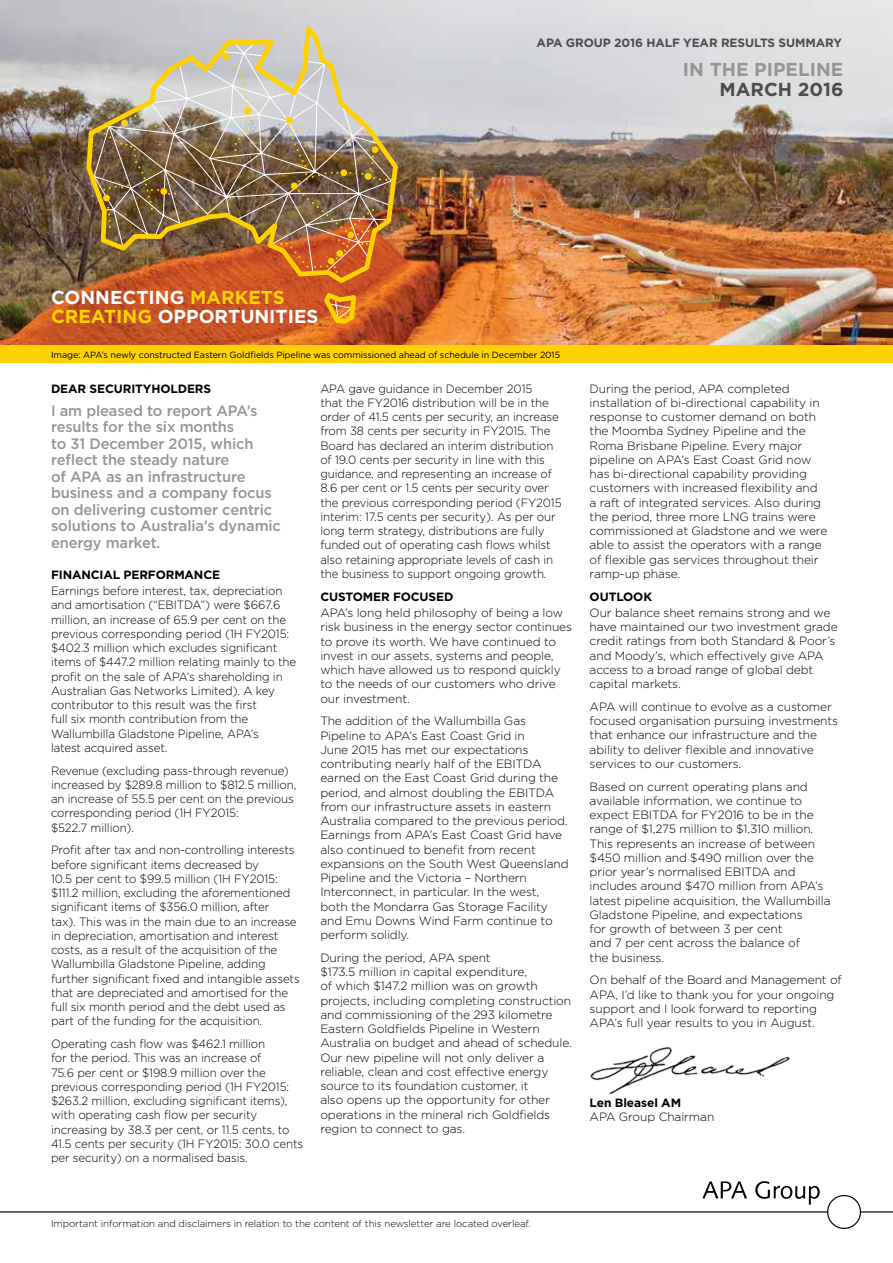
<style>
.page{position:relative;width:893px;height:1263px;background:#fff}
.page>*{position:absolute;margin:0;border:0;box-sizing:border-box;transform-origin:0 0}
.t1{font:700 18.75px/19.5px "Gotham";color:#fff}
.t2{font:700 18.75px "Gotham";color:#939598}
.t3{font:700 18.75px "Gotham";color:#4d4d4f}
.t4{font:500 15px/16.5px "Gotham";letter-spacing:-.01em;color:#939598}
.t5{font:300 12px/14.2px "Gotham";letter-spacing:-.01em;color:#000}
.t6{font:300 12px/14.2px "Gotham";letter-spacing:-.01em;color:#000;scale:.96 1}
.t7{font:700 12px "Gotham";letter-spacing:-.01em;color:#000}
.t8{font:700 12px "Gotham";letter-spacing:-.01em;color:#4d4d4f}
.t9{font:300 9.75px "Gotham";letter-spacing:-.01em;color:#000}
.t10{font:9px "Gotham";letter-spacing:-.01em;color:#000}
.s1{color:#ffd100}
</style>
<div class="page">
<img style="left:0;top:0;width:893px;height:345px">
<svg style="left:702px;top:1181px;width:45px;height:18px"></svg>
<svg style="left:755px;top:1181px;width:65px;height:23px"></svg>
<div style="left:827px;top:1195px;width:34px;height:34px;border:1px solid #000;border-radius:50%"></div>
<hr style="left:0;top:1211px;width:827px;height:1px;background:#000">
<hr style="left:861px;top:1211px;width:32px;height:1px;background:#000">
<img style="left:590px;top:1047px;width:200px;height:48px">
<img style="left:86px;top:26px;width:312px;height:298px">
<div style="left:244px;top:108px;width:7px;height:6px;background:#ffd100;border-radius:50%"></div>
<div style="left:286px;top:117px;width:7px;height:7px;background:#ffd100;border-radius:50%"></div>
<svg style="left:230px;top:117px;width:19px;height:34px"></svg>
<svg style="left:222px;top:48px;width:26px;height:63px"></svg>
<img style="left:280px;top:119px;width:107px;height:154px">
<img style="left:103px;top:114px;width:73px;height:114px">
<div style="left:347px;top:232px;width:7px;height:6px;background:#ffd100;border-radius:50%"></div>
<div style="left:0;top:345px;width:893px;height:17px;background:#ffd100"></div>
<p class="t8" style="left:537px;top:36px;width:307px">APA GROUP 2016 HALF YEAR RESULTS SUMMARY</p>
<h1 class="t2" style="left:683px;top:59px;width:162px">IN THE PIPELINE</h1>
<h1 class="t3" style="left:719px;top:78px;width:125px">MARCH 2016</h1>
<h1 class="t1" style="left:51px;top:287px;width:269px">CONNECTING <span class="s1">MARKETS<br>CREATING</span> OPPORTUNITIES</h1>
<p class="t10" style="left:51px;top:349px;width:511px">Image: APA’s newly constructed Eastern Goldfields Pipeline was commissioned ahead of schedule in December 2015</p>
<p class="t7" style="left:51px;top:381px;width:162px">DEAR SECURITYHOLDERS</p>
<p class="t4" style="left:51px;top:402px;width:231px">I am pleased to report APA’s results for the six months<br>to 31 December 2015, which reflect the steady nature<br>of APA as an infrastructure business and a company focus on delivering customer centric solutions to Australia’s dynamic energy market.</p>
<p class="t7" style="left:51px;top:568px;width:171px">FINANCIAL PERFORMANCE</p>
<p class="t6" style="left:51px;top:584px;width:257px">Earnings before interest, tax, depreciation and amortisation (“EBITDA”) were $667.6 million, an increase of 65.9 per cent on the previous corresponding period (1H FY2015: $402.3 million which excludes significant items of $447.2 million relating mainly to the profit on the sale of APA’s shareholding in Australian Gas Networks Limited). A key contributor to this result was the first<br>full six month contribution from the Wallumbilla Gladstone Pipeline, APA’s<br>latest acquired asset.</p>
<p class="t6" style="left:51px;top:763px;width:257px">Revenue (excluding pass-through revenue) increased by $289.8 million to $812.5 million, an increase of 55.5 per cent on the previous corresponding period (1H FY2015:<br>$522.7 million).</p>
<p class="t6" style="left:51px;top:843px;width:261px">Profit after tax and non-controlling interests before significant items decreased by<br>10.5 per cent to $99.5 million (1H FY2015: $111.2 million, excluding the aforementioned significant items of $356.0 million, after<br>tax). This was in the main due to an increase in depreciation, amortisation and interest costs, as a result of the acquisition of the Wallumbilla Gladstone Pipeline, adding further significant fixed and intangible assets that are depreciated and amortised for the full six month period and the debt used as part of the funding for the acquisition.</p>
<p class="t6" style="left:51px;top:1036px;width:264px">Operating cash flow was $462.1 million<br>for the period. This was an increase of<br>75.6 per cent or $198.9 million over the previous corresponding period (1H FY2015: $263.2 million, excluding significant items), with operating cash flow per security increasing by 38.3 per cent, or 11.5 cents, to 41.5 cents per security (1H FY2015: 30.0 cents per security) on a normalised basis.</p>
<p class="t6" style="left:320px;top:381px;width:253px">APA gave guidance in December 2015<br>that the FY2016 distribution will be in the order of 41.5 cents per security, an increase from 38 cents per security in FY2015. The Board has declared an interim distribution of 19.0 cents per security in line with this guidance, and representing an increase of 8.6 per cent or 1.5 cents per security over the previous corresponding period (FY2015 interim: 17.5 cents per security). As per our long term strategy, distributions are fully funded out of operating cash flows whilst also retaining appropriate levels of cash in the business to support ongoing growth.</p>
<p class="t7" style="left:320px;top:590px;width:135px">CUSTOMER FOCUSED</p>
<p class="t5" style="left:320px;top:606px;width:253px">APA’s long held philosophy of being a low risk business in the energy sector continues to prove its worth. We have continued to invest in our assets, systems and people, which have allowed us to respond quickly to the needs of our customers who drive our investment.</p>
<p class="t5" style="left:320px;top:714px;width:250px">The addition of the Wallumbilla Gas Pipeline to APA’s East Coast Grid in<br>June 2015 has met our expectations contributing nearly half of the EBITDA earned on the East Coast Grid during the period, and almost doubling the EBITDA from our infrastructure assets in eastern Australia compared to the previous period.<br>Earnings from APA’s East Coast Grid have also continued to benefit from recent expansions on the South West Queensland Pipeline and the Victoria – Northern Interconnect, in particular. In the west, both the Mondarra Gas Storage Facility and Emu Downs Wind Farm continue to perform solidly.</p>
<p class="t5" style="left:320px;top:950px;width:253px">During the period, APA spent<br>$173.5 million in capital expenditure,<br>of which $147.2 million was on growth projects, including completing construction and commissioning of the 293 kilometre Eastern Goldfields Pipeline in Western Australia on budget and ahead of schedule.<br>Our new pipeline will not only deliver a reliable, clean and cost effective energy source to its foundation customer, it<br>also opens up the opportunity for other operations in the mineral rich Goldfields region to connect to gas.</p>
<p class="t5" style="left:590px;top:381px;width:239px">During the period, APA completed installation of bi-directional capability in response to customer demand on both the Moomba Sydney Pipeline and the Roma Brisbane Pipeline. Every major pipeline on APA’s East Coast Grid now has bi‑directional capability providing customers with increased flexibility and a raft of integrated services. Also during the period, three more LNG trains were commissioned at Gladstone and we were able to assist the operators with a range of flexible gas services throughout their ramp‑up phase.</p>
<p class="t7" style="left:590px;top:589px;width:64px">OUTLOOK</p>
<p class="t5" style="left:590px;top:605px;width:250px">Our balance sheet remains strong and we have maintained our two investment grade credit ratings from both Standard &amp; Poor’s and Moody’s, which effectively give APA access to a broad range of global debt capital markets.</p>
<p class="t5" style="left:590px;top:699px;width:250px">APA will continue to evolve as a customer focused organisation pursuing investments that enhance our infrastructure and the ability to deliver flexible and innovative services to our customers.</p>
<p class="t5" style="left:590px;top:779px;width:242px">Based on current operating plans and available information, we continue to expect EBITDA for FY2016 to be in the range of $1,275 million to $1,310 million.<br>This represents an increase of between $450 million and $490 million over the prior year’s normalised EBITDA and includes around $470 million from APA’s latest pipeline acquisition, the Wallumbilla Gladstone Pipeline, and expectations<br>for growth of between 3 per cent<br>and 7 per cent across the balance of<br>the business.</p>
<p class="t5" style="left:590px;top:973px;width:254px">On behalf of the Board and Management of APA, I’d like to thank you for your ongoing support and I look forward to reporting APA’s full year results to you in August.</p>
<p class="t7" style="left:590px;top:1095px;width:93px">Len Bleasel AM</p>
<p class="t5" style="left:590px;top:1109px;width:126px">APA Group Chairman</p>
<p class="t9" style="left:51px;top:1218px;width:481px">Important information and disclaimers in relation to the content of this newsletter are located overleaf.</p>
</div>
